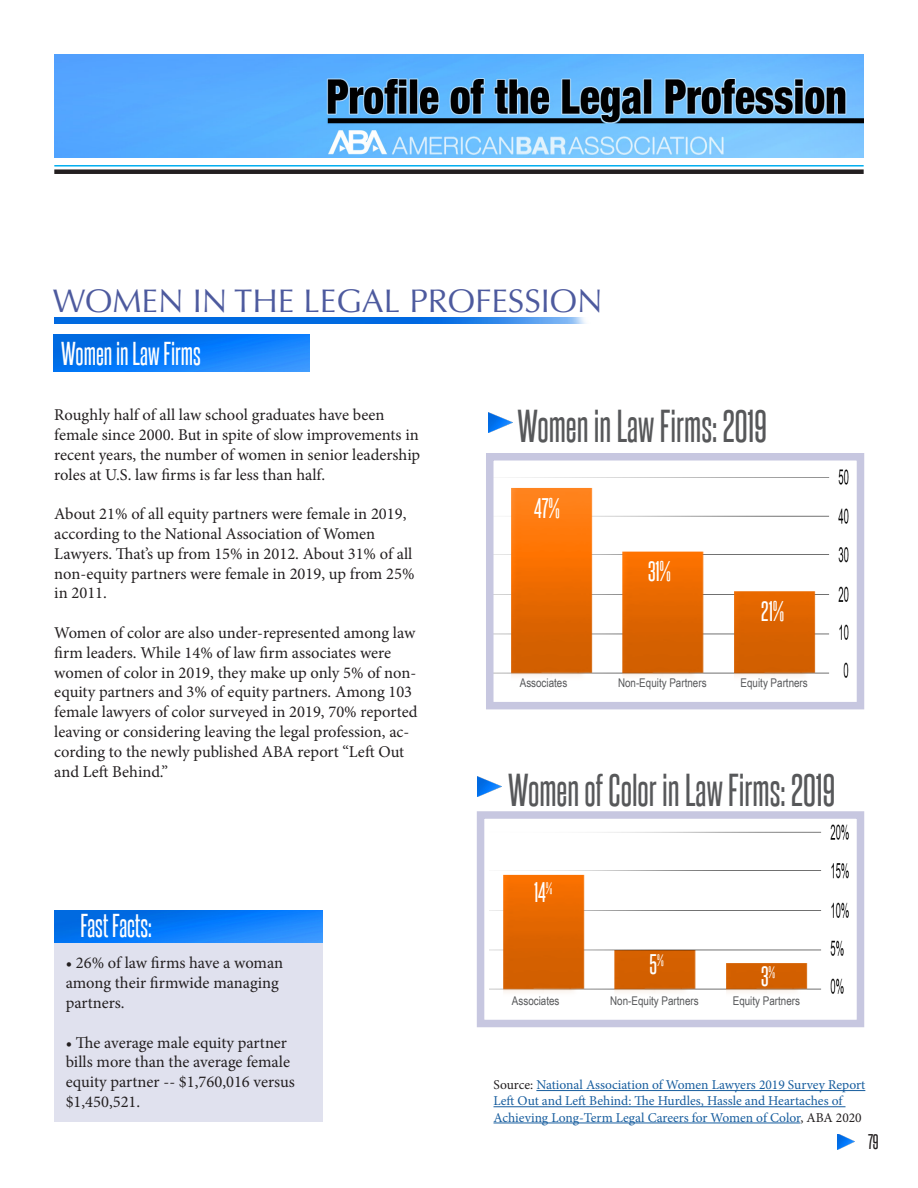
<style>
.page{position:relative;width:918px;height:1188px;background:#fff}
.page>*{position:absolute;margin:0;border:0;box-sizing:border-box;transform-origin:0 0}
.t1{font:39px "Steelfish Rg";color:#57585a}
.t2{font:32.85px "Optima";color:#4d5a9e}
.t3{font:28.05px "Steelfish Rg";color:#fff}
.t4{font:24px "Steelfish Rg";color:#fff}
.t5{font:18px "Steelfish Rg";color:#231f20}
.t6{font:16.5px/19.8px "Minion Pro";color:#231f20}
.t7{font:13.95px "Steelfish Rg";color:#fff}
.t8{font:13.5px/16.2px "Minion Pro";color:#175d9e}
.t9{font:12px "Arial Narrow";color:#57585a}
.s1{color:#231f20}
</style>
<div class="page">
<img style="left:54px;top:54px;width:810px;height:104px">
<img style="left:837px;top:1134px;width:18px;height:16px">
<div style="left:54px;top:169px;width:810px;height:5px;background:#231f20"></div>
<hr style="left:54px;top:165px;width:810px;height:2px;background:#00aeef">
<img style="left:489px;top:824px;width:360px;height:170px">
<img style="left:54px;top:335px;width:255px;height:36px">
<img style="left:54px;top:318px;width:532px;height:6px">
<img style="left:488px;top:412px;width:25px;height:21px">
<img style="left:477px;top:776px;width:24px;height:21px">
<div style="left:54px;top:910px;width:268px;height:211px;background:#e0e1ee"></div>
<img style="left:54px;top:910px;width:268px;height:32px">
<hr style="left:536px;top:1090px;width:329px;height:1px;background:#175d9e">
<hr style="left:494px;top:1106px;width:351px;height:1px;background:#175d9e">
<hr style="left:494px;top:1123px;width:306px;height:1px;background:#175d9e">
<img style="left:495px;top:457px;width:370px;height:235px">
<div style="left:486px;top:453px;width:378px;height:256px;border:8px solid #c7c7e0"></div>
<div style="left:477px;top:811px;width:387px;height:216px;border:8px solid #c7c7e0"></div>
<p class="t2" style="left:53px;top:282px;width:552px">WOMEN IN THE LEGAL PROFESSION</p>
<p class="t3" style="left:61px;top:336px;width:141px">Women in Law Firms</p>
<p class="t6" style="left:54px;top:405px;width:367px">Roughly half of all law school graduates have been female since 2000. But in spite of slow improvements in recent years, the number of women in senior leadership roles at U.S. law firms is far less than half.</p>
<p class="t6" style="left:54px;top:504px;width:362px">About 21% of all equity partners were female in 2019, according to the National Association of Women Lawyers. That’s up from 15% in 2012. About 31% of all non-equity partners were female in 2019, up from 25% in 2011.</p>
<p class="t6" style="left:54px;top:623px;width:365px">Women of color are also under-represented among law firm leaders. While 14% of law firm associates were women of color in 2019, they make up only 5% of non&shy;equity partners and 3% of equity partners. Among 103 female lawyers of color surveyed in 2019, 70% reported leaving or considering leaving the legal profession, ac&shy;cording to the newly published ABA report “Left Out and Left Behind.”</p>
<p class="t3" style="left:80px;top:908px;width:73px">Fast Facts:</p>
<p class="t6" style="left:66px;top:953px;width:219px">• 26% of law firms have a woman among their firmwide managing partners.</p>
<p class="t6" style="left:66px;top:1033px;width:231px">• The average male equity partner bills more than the average female equity partner -- $1,760,016 versus $1,450,521.</p>
<p class="t1" style="left:517px;top:402px;width:251px">Women in Law Firms: 2019</p>
<p class="t4" style="left:534px;top:494px;width:28px">47%</p>
<p class="t9" style="left:520px;top:674px;width:49px">Associates</p>
<p class="t4" style="left:648px;top:557px;width:25px">31%</p>
<p class="t9" style="left:618px;top:674px;width:90px">Non-Equity Partners</p>
<p class="t4" style="left:761px;top:597px;width:25px">21%</p>
<p class="t9" style="left:741px;top:674px;width:69px">Equity Partners</p>
<p class="t1" style="left:508px;top:766px;width:329px">Women of Color in Law Firms: 2019</p>
<p class="t4" style="left:534px;top:878px;width:20px">14<sup>%</sup></p>
<p class="t9" style="left:512px;top:992px;width:49px">Associates</p>
<p class="t4" style="left:650px;top:950px;width:9px">5</p>
<p class="t7" style="left:769px;top:963px;width:8px">%</p>
<p class="t7" style="left:657px;top:952px;width:8px">%</p>
<p class="t4" style="left:761px;top:961px;width:9px">3</p>
<p class="t9" style="left:610px;top:992px;width:90px">Non-Equity Partners</p>
<p class="t9" style="left:733px;top:992px;width:69px">Equity Partners</p>
<p class="t8" style="left:494px;top:1077px;width:373px"><span class="s1">Source:</span> National Association of Women Lawyers 2019 Survey Report</p>
<p class="t8" style="left:494px;top:1093px;width:370px">Left Out and Left Behind: The Hurdles, Hassle and Heartaches of<br>Achieving Long-Term Legal Careers for Women of Color<span class="s1">, ABA 2020</span></p>
<p class="t5" style="left:868px;top:1131px;width:12px">79</p>
</div>
